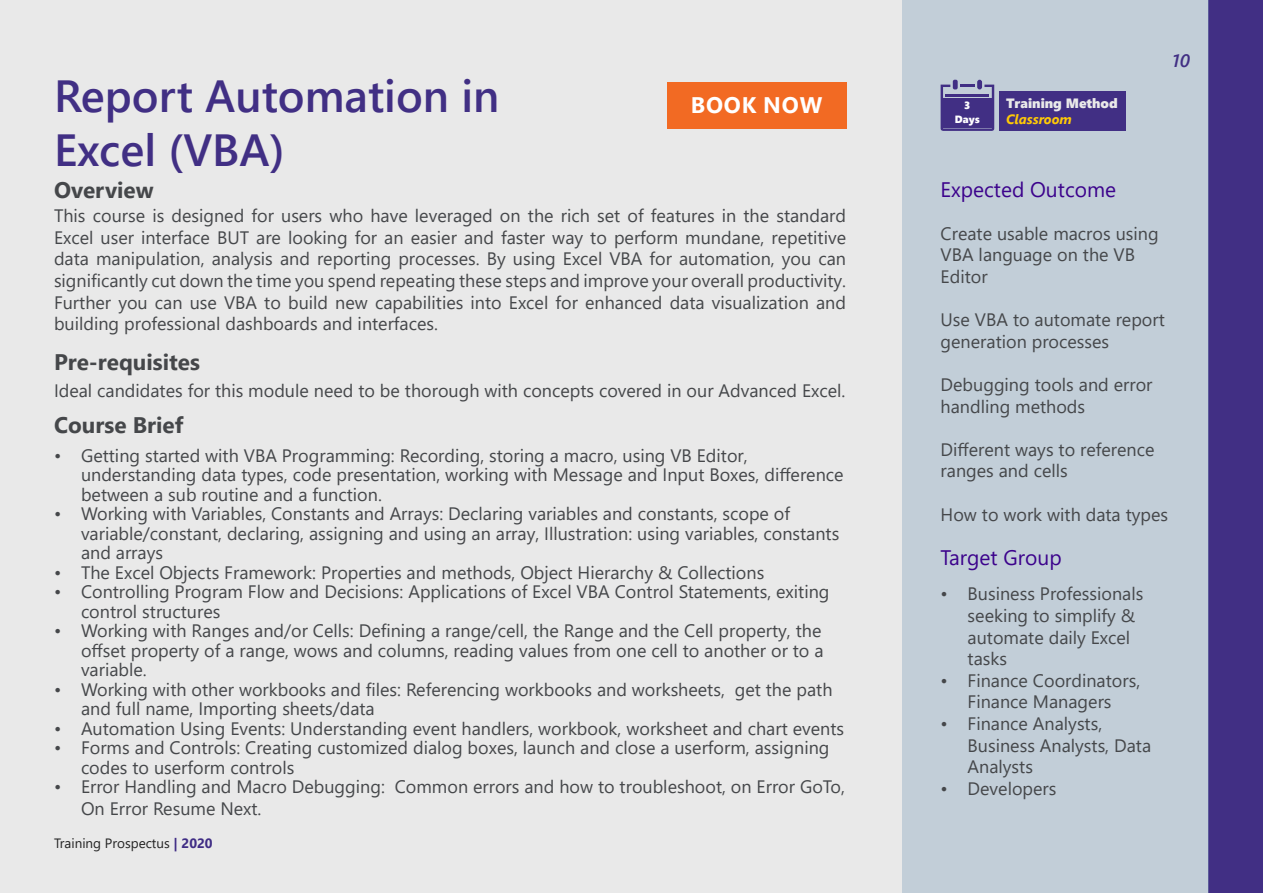
<style>
.page{position:relative;width:1263px;height:893px;background:#fff}
.page>*{position:absolute;margin:0;border:0;box-sizing:border-box;transform-origin:0 0}
.t1{font:600 45px/54px "Segoe UI";color:#412f84}
.t2{font:700 22.5px "Segoe UI";color:#45474a}
.t3{font:700 22.5px "Segoe UI";letter-spacing:.035em;color:#fff}
.t4{font:21px "Segoe UI";color:#3c038c}
.t5{font:18px/21.6px "Segoe UI";color:#45474a}
.t6{font:italic 600 18px "Segoe UI";color:#412f84}
.t7{font:13.5px "Segoe UI";color:#232323}
.t8{font:13.5px "Segoe UI Black";color:#e9e9e9}
.t9{font:italic 700 13.5px "Segoe UI";color:#ffca06}
.t10{font:10.5px/13.5px "Segoe UI Black";color:#fff;text-align:center}
.s1{font-weight:700;color:#402d85}
</style>
<div class="page">
<div style="left:0;top:0;width:903px;height:893px;background:#e9e9e9"></div>
<div style="left:1209px;top:0;width:54px;height:893px;background:#412f84"></div>
<div style="left:903px;top:0;width:306px;height:893px;background:#c2ced8"></div>
<div style="left:977px;top:80px;width:5px;height:9px;background:#412f84;border-radius:2px"></div>
<div style="left:953px;top:80px;width:5px;height:9px;background:#412f84;border-radius:2px"></div>
<svg style="left:940px;top:85px;width:54px;height:46px"></svg>
<div style="left:943px;top:98px;width:49px;height:30px;background:#412f84"></div>
<div style="left:999px;top:92px;width:127px;height:39px;background:#412f84"></div>
<div style="left:667px;top:82px;width:179px;height:46px;background:#f26a23"></div>
<h1 class="t1" style="left:54px;top:66px;width:447px">Report Automation in<br>Excel (VBA)</h1>
<p class="t2" style="left:54px;top:168px;width:101px">Overview</p>
<p class="t3" style="left:691px;top:84px;width:133px">BOOK NOW</p>
<p class="t5" style="left:54px;top:203px;width:794px;text-align:justify">This course is designed for users who have leveraged on the rich set of features in the standard Excel user interface BUT are looking for an easier and faster way to perform mundane, repetitive data manipulation, analysis and reporting processes. By using Excel VBA for automation, you can significantly cut down the time you spend repeating these steps and improve your overall productivity.<br>Further you can use VBA to build new capabilities into Excel for enhanced data visualization and building professional dashboards and interfaces.</p>
<p class="t2" style="left:54px;top:341px;width:147px">Pre-requisites</p>
<p class="t5" style="left:54px;top:378px;width:793px">Ideal candidates for this module need to be thorough with concepts covered in our Advanced Excel.</p>
<p class="t2" style="left:54px;top:403px;width:131px">Course Brief</p>
<p class="t5" style="left:81px;top:444px;width:764px;line-height:19.5px;text-indent:-27px">• Getting started with VBA Programming: Recording, storing a macro, using VB Editor, understanding data types, code presentation, working with Message and Input Boxes, difference between a sub routine and a function.</p>
<p class="t5" style="left:81px;top:502px;width:760px;line-height:19.5px;text-indent:-27px">• Working with Variables, Constants and Arrays: Declaring variables and constants, scope of variable/constant, declaring, assigning and using an array, Illustration: using variables, constants and arrays</p>
<p class="t5" style="left:54px;top:560px;width:712px">• The Excel Objects Framework: Properties and methods, Object Hierarchy &amp; Collections</p>
<p class="t5" style="left:81px;top:580px;width:750px;line-height:19.5px;text-indent:-27px">• Controlling Program Flow and Decisions: Applications of Excel VBA Control Statements, exiting control structures</p>
<p class="t5" style="left:81px;top:619px;width:744px;line-height:19.5px;text-align:justify;text-indent:-27px">• Working with Ranges and/or Cells: Defining a range/cell, the Range and the Cell property, the offset property of a range, wows and columns, reading values from one cell to another or to a variable.</p>
<p class="t5" style="left:81px;top:678px;width:753px;line-height:19.5px;text-indent:-27px">• Working with other workbooks and files: Referencing workbooks and worksheets, get the path and full name, Importing sheets/data</p>
<p class="t5" style="left:54px;top:716px;width:792px">• Automation Using Events: Understanding event handlers, workbook, worksheet and chart events</p>
<p class="t5" style="left:81px;top:736px;width:750px;line-height:19.5px;text-indent:-27px">• Forms and Controls: Creating customized dialog boxes, launch and close a userform, assigning codes to userform controls</p>
<p class="t5" style="left:81px;top:774px;width:765px;text-indent:-27px">• Error Handling and Macro Debugging: Common errors and how to troubleshoot, on Error GoTo,<br>On Error Resume Next.</p>
<p class="t7" style="left:54px;top:830px;width:160px">Training Prospectus <span class="s1">| 2020</span></p>
<p class="t10" style="left:955px;top:98px;width:26px">3<br>Days</p>
<p class="t8" style="left:1006px;top:93px;width:113px">Training Method</p>
<p class="t9" style="left:1006px;top:107px;width:67px">Classroom</p>
<p class="t6" style="left:1172px;top:44px;width:19px">10</p>
<p class="t4" style="left:940px;top:169px;width:177px">Expected Outcome</p>
<p class="t5" style="left:940px;top:221px;width:220px">Create usable macros using<br>VBA language on the VB<br>Editor</p>
<p class="t5" style="left:940px;top:307px;width:226px">Use VBA to automate report generation processes</p>
<p class="t5" style="left:940px;top:372px;width:213px">Debugging tools and error handling methods</p>
<p class="t5" style="left:940px;top:437px;width:215px">Different ways to reference ranges and cells</p>
<p class="t5" style="left:940px;top:502px;width:229px">How to work with data types</p>
<p class="t4" style="left:940px;top:538px;width:123px">Target Group</p>
<p class="t5" style="left:968px;top:582px;width:177px;text-indent:-27px">• Business Professionals seeking to simplify &amp; automate daily Excel tasks</p>
<p class="t5" style="left:940px;top:668px;width:201px;text-align:center">• Finance Coordinators,<br>Finance Managers</p>
<p class="t5" style="left:968px;top:711px;width:185px;text-indent:-27px">• Finance Analysts,<br>Business Analysts, Data<br>Analysts</p>
<p class="t5" style="left:940px;top:776px;width:117px">• Developers</p>
</div>
